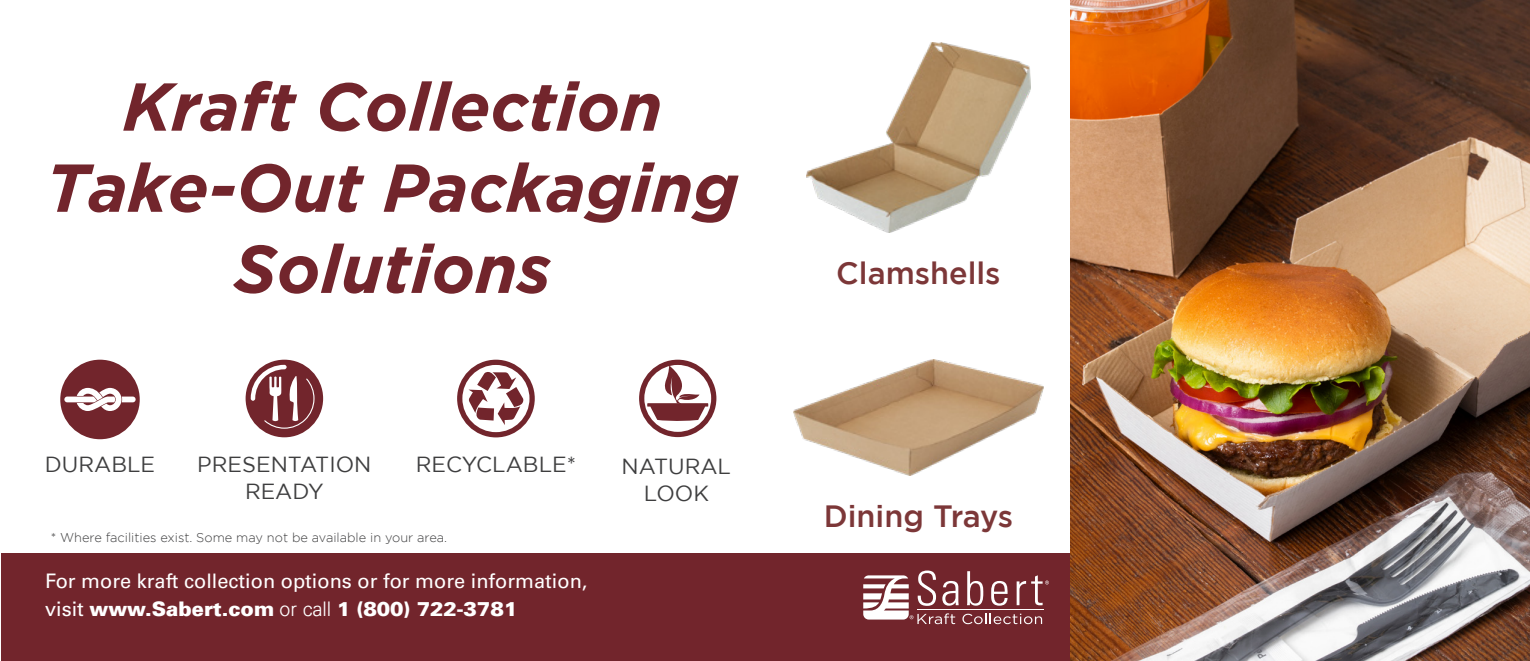
<style>
.page{position:relative;width:1530px;height:661px;background:#fff}
.page>*{position:absolute;margin:0;border:0;box-sizing:border-box;transform-origin:0 0}
.t1{font:italic 700 67.5px/81px "Gotham";color:#72252c;text-align:center}
.t2{font:500 30.75px "Gotham";color:#7c3738}
.t3{font:21.75px "Gotham";color:#3e3e3f}
.t4{font:20px "Univers LT Std";color:#fff}
.t5{font:900 20px "Univers";color:#fff}
.t6{font:300 12.75px "Gotham";color:#3e3e3f}
.s1{font-family:"Univers LT Std";font-weight:400}
.s2{font-weight:300}
</style>
<div class="page">
<div style="left:1px;top:553px;width:1087px;height:107px;background:#72252c"></div>
<img style="left:1071px;top:0;width:459px;height:660px">
<img style="left:807px;top:42px;width:223px;height:191px">
<img style="left:793px;top:359px;width:251px;height:116px">
<svg style="left:457px;top:359px;width:78px;height:78px"></svg>
<svg style="left:60px;top:359px;width:80px;height:80px"></svg>
<svg style="left:246px;top:359px;width:77px;height:78px"></svg>
<svg style="left:639px;top:359px;width:77px;height:77px"></svg>
<svg style="left:863px;top:570px;width:186px;height:53px"></svg>
<p class="t1" style="left:46px;top:65px;width:694px">Kraft Collection<br>Take-Out Packaging<br>Solutions</p>
<p class="t3" style="left:45px;top:452px;width:112px">DURABLE</p>
<p class="t3" style="left:197px;top:452px;width:176px">PRESENTATION</p>
<p class="t3" style="left:416px;top:452px;width:162px">RECYCLABLE*</p>
<p class="t3" style="left:245px;top:479px;width:80px">READY</p>
<p class="t6" style="left:51px;top:530px;width:398px">* Where facilities exist. Some may not be available in your area.</p>
<p class="t4" style="left:45px;top:569px;width:544px">For more kraft collection options or for more information,</p>
<p class="t5" style="left:45px;top:595px;width:474px"><span class="s1">visit</span> www.Sabert.com <span class="s2">or call</span> 1 (800) 722-3781</p>
<p class="t3" style="left:622px;top:454px;width:111px">NATURAL</p>
<p class="t3" style="left:644px;top:481px;width:67px">LOOK</p>
<p class="t2" style="left:836px;top:256px;width:166px">Clamshells</p>
<p class="t2" style="left:824px;top:498px;width:191px">Dining Trays</p>
</div>
